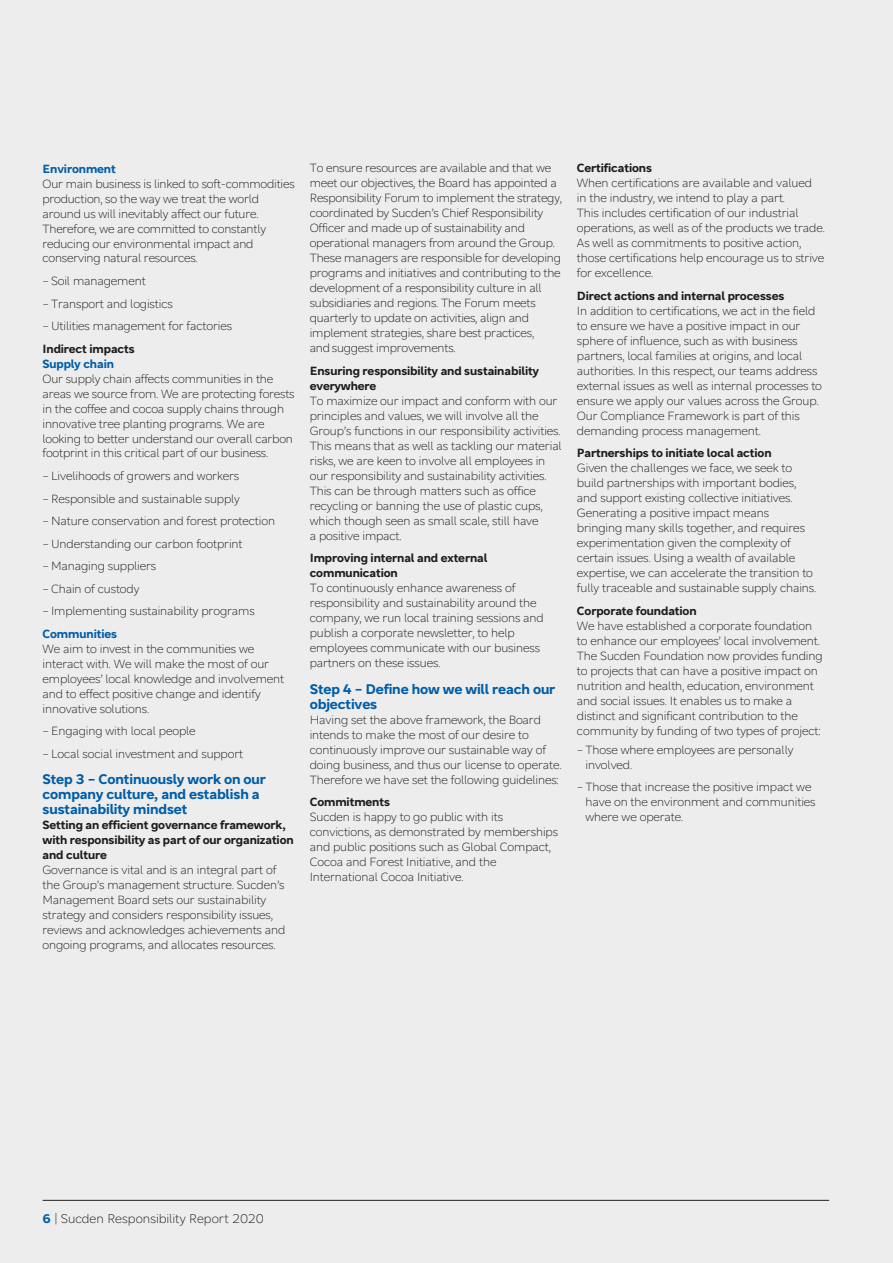
<style>
.page{position:relative;width:893px;height:1263px;background:#ededed}
.page>*{position:absolute;margin:0;border:0;box-sizing:border-box;transform-origin:0 0}
.t1{font:700 15px/15px "Sucden Sans";letter-spacing:-.01em;color:#005da9}
.t2{font:300 13.5px "Sucden Sans";color:#1d1d1b}
.t3{font:300 12.75px/15px "Sucden Sans";letter-spacing:-.01em;color:#1d1d1b}
.t4{font:700 12.75px/15px "Sucden Sans";letter-spacing:-.01em;color:#1d1d1b}
.t5{font:700 12.75px "Sucden Sans";letter-spacing:-.01em;color:#005da9}
.s1{font-weight:700;color:#005da9}
</style>
<div class="page">
<hr style="left:892px;top:0;width:1px;height:1263px;background:#005da9">
<hr style="left:892px;top:478px;width:1px;height:785px;background:#ededed">
<hr style="left:43px;top:1200px;width:786px;height:1px;background:#1d1d1b">
<p class="t5" style="left:43px;top:159px;width:75px">Environment</p>
<p class="t3" style="left:43px;top:175px;width:254px">Our main business is linked to soft-commodities production, so the way we treat the world around us will inevitably affect our future.<br>Therefore, we are committed to constantly reducing our environmental impact and conserving natural resources.</p>
<p class="t3" style="left:43px;top:272px;width:105px">– Soil management</p>
<p class="t3" style="left:43px;top:295px;width:132px">– Transport and logistics</p>
<p class="t3" style="left:43px;top:317px;width:191px">– Utilities management for factories</p>
<p class="t4" style="left:43px;top:340px;width:94px">Indirect impacts</p>
<p class="t5" style="left:43px;top:354px;width:73px">Supply chain</p>
<p class="t3" style="left:43px;top:370px;width:254px">Our supply chain affects communities in the areas we source from. We are protecting forests in the coffee and cocoa supply chains through innovative tree planting programs. We are looking to better understand our overall carbon footprint in this critical part of our business.</p>
<p class="t3" style="left:43px;top:467px;width:198px">– Livelihoods of growers and workers</p>
<p class="t3" style="left:43px;top:490px;width:199px">– Responsible and sustainable supply</p>
<p class="t3" style="left:43px;top:512px;width:234px">– Nature conservation and forest protection</p>
<p class="t3" style="left:43px;top:535px;width:202px">– Understanding our carbon footprint</p>
<p class="t3" style="left:43px;top:557px;width:115px">– Managing suppliers</p>
<p class="t3" style="left:43px;top:580px;width:98px">– Chain of custody</p>
<p class="t3" style="left:43px;top:602px;width:214px">– Implementing sustainability programs</p>
<p class="t5" style="left:43px;top:624px;width:76px">Communities</p>
<p class="t3" style="left:43px;top:640px;width:243px">We aim to invest in the communities we interact with. We will make the most of our employees’ local knowledge and involvement and to effect positive change and identify innovative solutions.</p>
<p class="t3" style="left:43px;top:722px;width:155px">– Engaging with local people</p>
<p class="t3" style="left:43px;top:745px;width:202px">– Local social investment and support</p>
<p class="t1" style="left:43px;top:770px;width:225px">Step 3 – Continuously work on our company culture, and establish a sustainability mindset</p>
<p class="t4" style="left:43px;top:816px;width:253px">Setting an efficient governance framework, with responsibility as part of our organization and culture</p>
<p class="t3" style="left:43px;top:861px;width:244px">Governance is vital and is an integral part of the Group’s management structure. Sucden’s Management Board sets our sustainability strategy and considers responsibility issues, reviews and acknowledges achievements and ongoing programs, and allocates resources.</p>
<p class="t3" style="left:310px;top:160px;width:254px">To ensure resources are available and that we meet our objectives, the Board has appointed a Responsibility Forum to implement the strategy, coordinated by Sucden’s Chief Responsibility Officer and made up of sustainability and operational managers from around the Group.<br>These managers are responsible for developing programs and initiatives and contributing to the development of a responsibility culture in all subsidiaries and regions. The Forum meets quarterly to update on activities, align and implement strategies, share best practices,<br>and suggest improvements.</p>
<p class="t4" style="left:310px;top:362px;width:231px">Ensuring responsibility and sustainability everywhere</p>
<p class="t3" style="left:310px;top:392px;width:254px">To maximize our impact and conform with our principles and values, we will involve all the Group’s functions in our responsibility activities.<br>This means that as well as tackling our material risks, we are keen to involve all employees in our responsibility and sustainability activities.<br>This can be through matters such as office recycling or banning the use of plastic cups, which though seen as small scale, still have<br>a positive impact.</p>
<p class="t4" style="left:310px;top:550px;width:179px">Improving internal and external communication</p>
<p class="t3" style="left:310px;top:580px;width:236px">To continuously enhance awareness of responsibility and sustainability around the company, we run local training sessions and publish a corporate newsletter, to help employees communicate with our business partners on these issues.</p>
<p class="t1" style="left:310px;top:680px;width:247px">Step 4 – Define how we will reach our objectives</p>
<p class="t3" style="left:310px;top:711px;width:253px">Having set the above framework, the Board intends to make the most of our desire to continuously improve our sustainable way of doing business, and thus our license to operate.<br>Therefore we have set the following guidelines:</p>
<p class="t4" style="left:310px;top:794px;width:82px">Commitments</p>
<p class="t3" style="left:310px;top:808px;width:250px">Sucden is happy to go public with its convictions, as demonstrated by memberships and public positions such as Global Compact, Cocoa and Forest Initiative, and the International Cocoa Initiative.</p>
<p class="t4" style="left:577px;top:160px;width:77px">Certifications</p>
<p class="t3" style="left:577px;top:175px;width:249px">When certifications are available and valued<br>in the industry, we intend to play a part.<br>This includes certification of our industrial operations, as well as of the products we trade.<br>As well as commitments to positive action, those certifications help encourage us to strive for excellence.</p>
<p class="t4" style="left:577px;top:287px;width:209px">Direct actions and internal processes</p>
<p class="t3" style="left:577px;top:302px;width:247px">In addition to certifications, we act in the field to ensure we have a positive impact in our sphere of influence, such as with business partners, local families at origins, and local authorities. In this respect, our teams address external issues as well as internal processes to ensure we apply our values across the Group.<br>Our Compliance Framework is part of this demanding process management.</p>
<p class="t4" style="left:577px;top:445px;width:196px">Partnerships to initiate local action</p>
<p class="t3" style="left:577px;top:460px;width:241px">Given the challenges we face, we seek to build partnerships with important bodies, and support existing collective initiatives.<br>Generating a positive impact means bringing many skills together, and requires experimentation given the complexity of certain issues. Using a wealth of available expertise, we can accelerate the transition to fully traceable and sustainable supply chains.</p>
<p class="t4" style="left:577px;top:602px;width:121px">Corporate foundation</p>
<p class="t3" style="left:577px;top:617px;width:247px">We have established a corporate foundation to enhance our employees’ local involvement.<br>The Sucden Foundation now provides funding to projects that can have a positive impact on nutrition and health, education, environment and social issues. It enables us to make a distinct and significant contribution to the community by funding of two types of project:</p>
<p class="t3" style="left:585px;top:741px;width:209px;text-indent:-9px">– Those where employees are personally involved.</p>
<p class="t3" style="left:585px;top:778px;width:232px;text-indent:-9px">– Those that increase the positive impact we have on the environment and communities where we operate.</p>
<p class="t2" style="left:43px;top:1208px;width:223px"><span class="s1">6</span> | Sucden Responsibility Report 2020</p>
</div>
